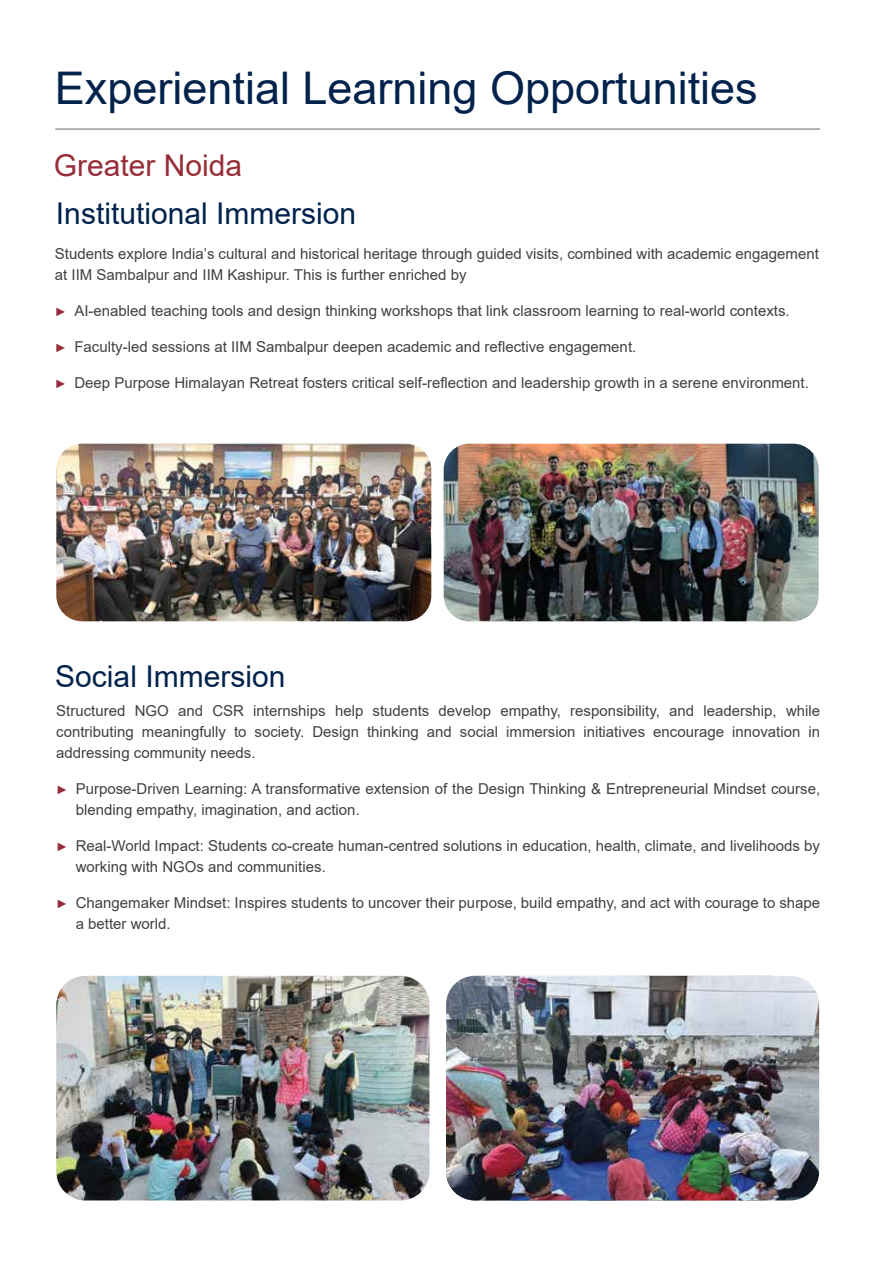
<style>
.page{position:relative;width:892px;height:1263px;background:#fff}
.page>*{position:absolute;margin:0;border:0;box-sizing:border-box;transform-origin:0 0}
.t1{font:45px "Arial";color:#00224b}
.t2{font:30px "Arial";color:#00224b}
.t3{font:30px "Arial";color:#962d38}
.t4{font:15px/21px "Arial";color:#414142}
.s1{font-size:12px;color:#962d38}
</style>
<div class="page">
<hr style="left:55px;top:128px;width:765px;height:2px;background:#a7a9ac">
<img style="left:56px;top:444px;width:375px;height:177px">
<img style="left:444px;top:444px;width:375px;height:177px">
<img style="left:56px;top:975px;width:373px;height:225px">
<img style="left:446px;top:975px;width:373px;height:225px">
<h1 class="t1" style="left:55px;top:57px;width:704px">Experiential Learning Opportunities</h1>
<h2 class="t3" style="left:54px;top:145px;width:190px">Greater Noida</h2>
<h2 class="t2" style="left:56px;top:193px;width:302px">Institutional Immersion</h2>
<p class="t4" style="left:55px;top:243px;width:765px">Students explore India’s cultural and historical heritage through guided visits, combined with academic engagement at IIM Sambalpur and IIM Kashipur. This is further enriched by</p>
<p class="t4" style="left:55px;top:300px;width:736px"><span class="s1">►</span> AI-enabled teaching tools and design thinking workshops that link classroom learning to real-world contexts.</p>
<p class="t4" style="left:55px;top:336px;width:583px"><span class="s1">►</span> Faculty-led sessions at IIM Sambalpur deepen academic and reflective engagement.</p>
<p class="t4" style="left:55px;top:372px;width:755px"><span class="s1">►</span> Deep Purpose Himalayan Retreat fosters critical self-reflection and leadership growth in a serene environment.</p>
<h2 class="t2" style="left:55px;top:656px;width:232px">Social Immersion</h2>
<p class="t4" style="left:56px;top:700px;width:765px;text-align:justify">Structured NGO and CSR internships help students develop empathy, responsibility, and leadership, while contributing meaningfully to society. Design thinking and social immersion initiatives encourage innovation in addressing community needs.</p>
<p class="t4" style="left:76px;top:778px;width:746px;text-indent:-19px"><span class="s1">►</span> Purpose-Driven Learning: A transformative extension of the Design Thinking &amp; Entrepreneurial Mindset course, blending empathy, imagination, and action.</p>
<p class="t4" style="left:76px;top:835px;width:746px;text-indent:-19px"><span class="s1">►</span> Real-World Impact: Students co-create human-centred solutions in education, health, climate, and livelihoods by working with NGOs and communities.</p>
<p class="t4" style="left:76px;top:892px;width:746px;text-indent:-19px"><span class="s1">►</span> Changemaker Mindset: Inspires students to uncover their purpose, build empathy, and act with courage to shape a better world.</p>
</div>
